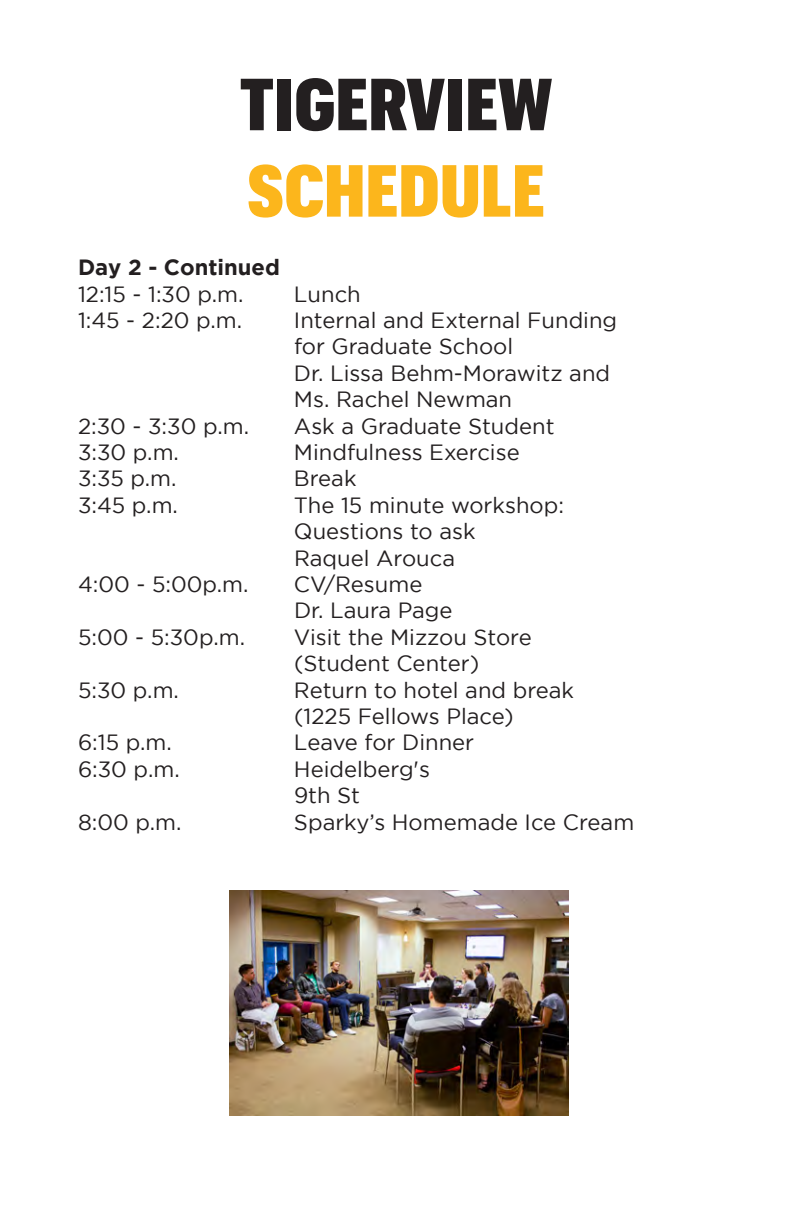
<style>
.page{position:relative;width:792px;height:1224px;background:#fff}
.page>*{position:absolute;margin:0;border:0;box-sizing:border-box;transform-origin:0 0}
.t1{font:900 72px "Graphik Cond";color:#231f20}
.t2{font:900 72px "Graphik Cond";color:#fcb61c}
.t3{font:22px "Gotham";color:#231f20}
.t4{font:700 22px "Gotham";color:#231f20}
</style>
<div class="page">
<img style="left:230px;top:890px;width:338px;height:226px">
<p class="t1" style="left:240px;top:51px;width:314px">TIGERVIEW</p>
<p class="t2" style="left:247px;top:138px;width:299px">SCHEDULE</p>
<p class="t4" style="left:78px;top:255px;width:203px">Day 2 - Continued</p>
<p class="t3" style="left:78px;top:282px;width:167px">12:15 - 1:30 p.m.</p>
<p class="t3" style="left:294px;top:282px;width:68px">Lunch</p>
<p class="t3" style="left:78px;top:308px;width:166px">1:45 - 2:20 p.m.</p>
<p class="t3" style="left:294px;top:308px;width:325px">Internal and External Funding</p>
<p class="t3" style="left:294px;top:335px;width:221px">for Graduate School</p>
<p class="t3" style="left:294px;top:361px;width:318px">Dr. Lissa Behm-Morawitz and</p>
<p class="t3" style="left:294px;top:387px;width:220px">Ms. Rachel Newman</p>
<p class="t3" style="left:78px;top:414px;width:173px">2:30 - 3:30 p.m.</p>
<p class="t3" style="left:294px;top:414px;width:262px">Ask a Graduate Student</p>
<p class="t3" style="left:78px;top:440px;width:102px">3:30 p.m.</p>
<p class="t3" style="left:294px;top:440px;width:227px">Mindfulness Exercise</p>
<p class="t3" style="left:78px;top:467px;width:100px">3:35 p.m.</p>
<p class="t3" style="left:294px;top:467px;width:64px">Break</p>
<p class="t3" style="left:78px;top:493px;width:102px">3:45 p.m.</p>
<p class="t3" style="left:294px;top:493px;width:272px">The 15 minute workshop:</p>
<p class="t3" style="left:294px;top:519px;width:183px">Questions to ask</p>
<p class="t3" style="left:294px;top:546px;width:163px">Raquel Arouca</p>
<p class="t3" style="left:78px;top:572px;width:172px">4:00 - 5:00p.m.</p>
<p class="t3" style="left:294px;top:572px;width:130px">CV/Resume</p>
<p class="t3" style="left:294px;top:599px;width:160px">Dr. Laura Page</p>
<p class="t3" style="left:78px;top:625px;width:169px">5:00 - 5:30p.m.</p>
<p class="t3" style="left:294px;top:625px;width:239px">Visit the Mizzou Store</p>
<p class="t3" style="left:294px;top:651px;width:187px">(Student Center)</p>
<p class="t3" style="left:78px;top:678px;width:102px">5:30 p.m.</p>
<p class="t3" style="left:294px;top:678px;width:282px">Return to hotel and break</p>
<p class="t3" style="left:294px;top:704px;width:221px">(1225 Fellows Place)</p>
<p class="t3" style="left:78px;top:731px;width:95px">6:15 p.m.</p>
<p class="t3" style="left:294px;top:731px;width:182px">Leave for Dinner</p>
<p class="t3" style="left:78px;top:757px;width:103px">6:30 p.m.</p>
<p class="t3" style="left:294px;top:757px;width:137px">Heidelberg's</p>
<p class="t3" style="left:294px;top:783px;width:68px">9th St</p>
<p class="t3" style="left:78px;top:810px;width:105px">8:00 p.m.</p>
<p class="t3" style="left:294px;top:810px;width:342px">Sparky’s Homemade Ice Cream</p>
</div>
